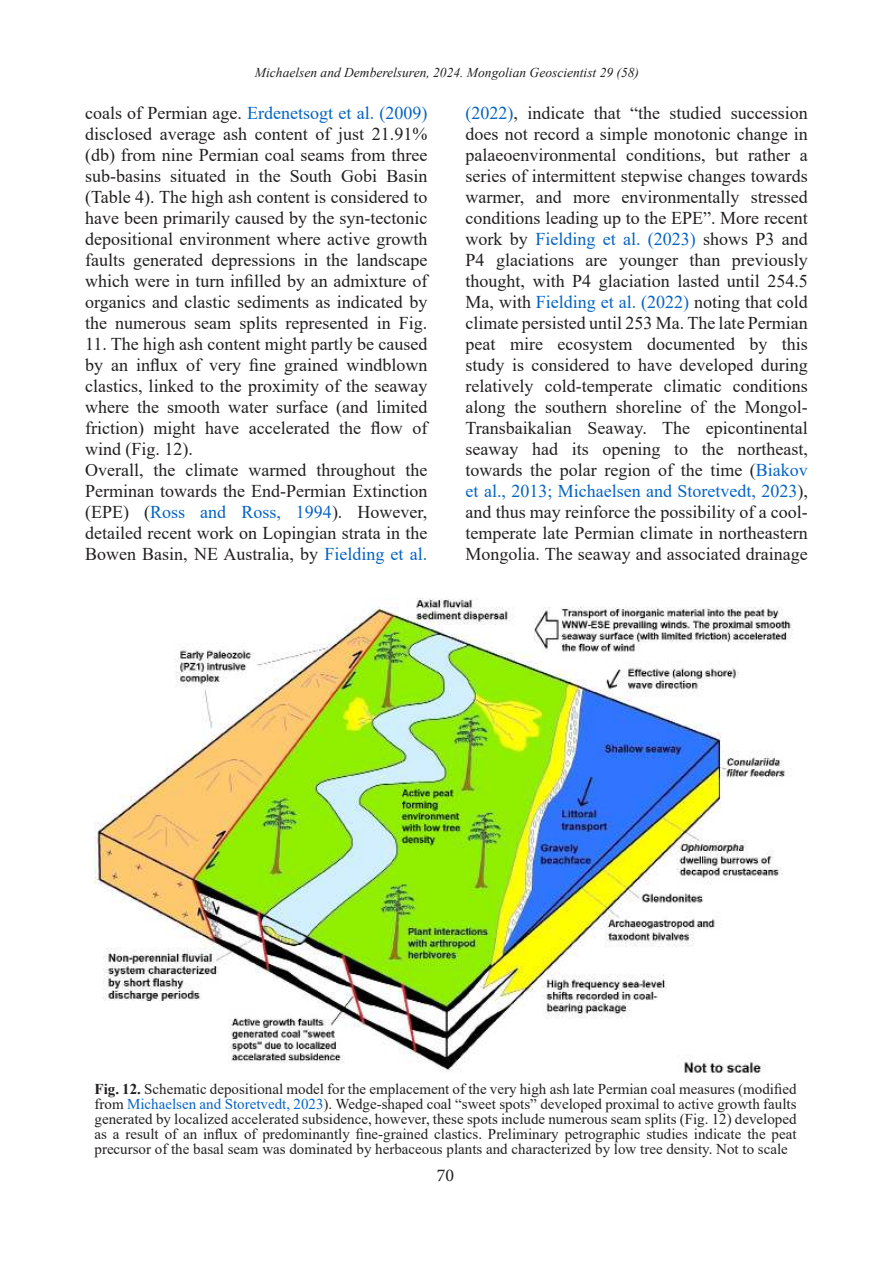
<style>
.page{position:relative;width:893px;height:1263px;background:#fff}
.page>*{position:absolute;margin:0;border:0;box-sizing:border-box;transform-origin:0 0}
.t1{font:18px/21px "Times New Roman";color:#221f1f;text-align:justify}
.t2{font:18px "Minion Pro";color:#221f1f}
.t3{font:15px/15px "Times New Roman";color:#221f1f;text-align:justify}
.t4{font:italic 13.5px "Times New Roman";color:#221f1f}
.s1{color:#0563c1}
.s2{font-weight:700}
</style>
<div class="page">
<img style="left:94px;top:598px;width:699px;height:475px">
<p class="t4" style="left:255px;top:67px;width:386px">Michaelsen and Demberelsuren, 2024. Mongolian Geoscientist 29 (58)</p>
<p class="t1" style="left:85px;top:104px;width:344px">coals of Permian age. <span class="s1">Erdenetsogt et al. (2009) </span>disclosed average ash content of just 21.91% (db) from nine Permian coal seams from three sub-basins situated in the South Gobi Basin (Table 4). The high ash content is considered to have been primarily caused by the syn-tectonic depositional environment where active growth faults generated depressions in the landscape which were in turn infilled by an admixture of organics and clastic sediments as indicated by the numerous seam splits represented in Fig.</p>
<p class="t1" style="left:85px;top:335px;width:344px;text-align:left">11. The high ash content might partly be caused by an influx of very fine grained windblown clastics, linked to the proximity of the seaway where the smooth water surface (and limited friction) might have accelerated the flow of wind (Fig. 12).<br>Overall, the climate warmed throughout the Perminan towards the End-Permian Extinction (EPE) (<span class="s1">Ross and Ross, 1994</span>). However, detailed recent work on Lopingian strata in the Bowen Basin, NE Australia, by <span class="s1">Fielding et al.</span></p>
<p class="t1" style="left:466px;top:104px;width:344px"><span class="s1">(2022)</span>, indicate that “the studied succession does not record a simple monotonic change in palaeoenvironmental conditions, but rather a series of intermittent stepwise changes towards warmer, and more environmentally stressed conditions leading up to the EPE”. More recent work by <span class="s1">Fielding et al. (2023)</span> shows P3 and P4 glaciations are younger than previously thought, with P4 glaciation lasted until 254.5<br>Ma, with <span class="s1">Fielding et al. (2022)</span> noting that cold climate persisted until 253 Ma. The late Permian peat mire ecosystem documented by this study is considered to have developed during relatively cold-temperate climatic conditions along the southern shoreline of the Mongol-Transbaikalian Seaway. The epicontinental seaway had its opening to the northeast, towards the polar region of the time (<span class="s1">Biakov et al., 2013; Michaelsen and Storetvedt, 2023</span>), and thus may reinforce the possibility of a cool&shy;temperate late Permian climate in northeastern Mongolia. The seaway and associated drainage</p>
<p class="t3" style="left:94px;top:1081px;width:704px"><span class="s2">Fig. 12.</span> Schematic depositional model for the emplacement of the very high ash late Permian coal measures (modified from <span class="s1">Michaelsen and Storetvedt, 2023</span>). Wedge-shaped coal “sweet spots” developed proximal to active growth faults generated by localized accelerated subsidence, however, these spots include numerous seam splits (Fig. 12) developed as a result of an influx of predominantly fine-grained clastics. Preliminary petrographic studies indicate the peat precursor of the basal seam was dominated by herbaceous plants and characterized by low tree density. Not to scale</p>
<p class="t2" style="left:437px;top:1164px;width:19px">70</p>
</div>
